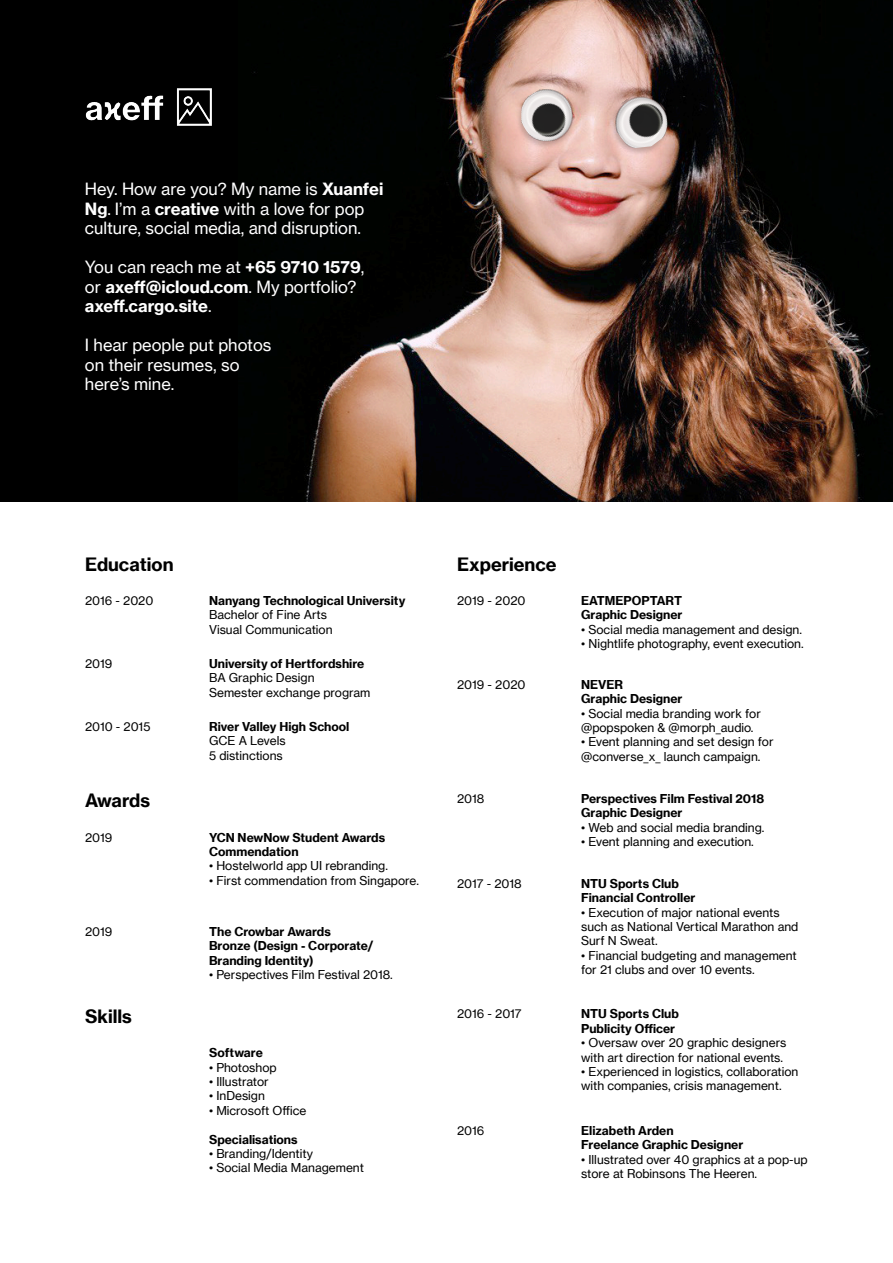
<style>
.page{position:relative;width:893px;height:1263px;background:#fff}
.page>*{position:absolute;margin:0;border:0;box-sizing:border-box;transform-origin:0 0}
.t1{font:700 18px "N Haas Grotesk TX Pro";color:#000}
.t2{font:16.5px/19.5px "N Haas Grotesk TX Pro";color:#fff}
.t3{font:700 16.5px/19.5px "N Haas Grotesk TX Pro";color:#fff}
.t4{font:12px/14.4px "N Haas Grotesk TX Pro";color:#000}
.t5{font:700 12px "N Haas Grotesk TX Pro";color:#000}
.s1{font-weight:700}
.s2{font-weight:400}
</style>
<div class="page">
<div style="left:0;top:0;width:893px;height:502px;background:#000"></div>
<img style="left:254px;top:0;width:629px;height:502px">
<img style="left:85px;top:88px;width:127px;height:38px">
<div style="left:515px;top:89px;width:61px;height:60px;background:#000;opacity:.2"></div>
<img style="left:521px;top:89px;width:53px;height:52px">
<div style="left:609px;top:94px;width:61px;height:62px;background:#000;opacity:.2"></div>
<img style="left:614px;top:93px;width:55px;height:56px">
<p class="t2" style="left:85px;top:179px;width:300px">Hey. How are you? My name is <span class="s1">Xuanfei<br>Ng</span>. I’m a <span class="s1">creative</span> with a love for pop culture, social media, and disruption.</p>
<p class="t3" style="left:85px;top:257px;width:281px"><span class="s2">You can reach me at</span> +65 9710 1579<span class="s2">, or</span> axeff@icloud.com<span class="s2">. My portfolio? </span>axeff.cargo.site<span class="s2">.</span></p>
<p class="t2" style="left:85px;top:335px;width:188px">I hear people put photos</p>
<p class="t2" style="left:85px;top:355px;width:156px">on their resumes, so</p>
<p class="t2" style="left:85px;top:374px;width:91px">here’s mine.</p>
<p class="t1" style="left:85px;top:553px;width:90px">Education</p>
<p class="t1" style="left:457px;top:553px;width:101px">Experience</p>
<p class="t4" style="left:85px;top:593px;width:70px">2016 - 2020</p>
<p class="t5" style="left:209px;top:593px;width:198px">Nanyang Technological University</p>
<p class="t4" style="left:209px;top:608px;width:120px">Bachelor of Fine Arts</p>
<p class="t4" style="left:209px;top:622px;width:125px">Visual Communication</p>
<p class="t4" style="left:457px;top:593px;width:70px">2019 - 2020</p>
<p class="t4" style="left:85px;top:656px;width:29px">2019</p>
<p class="t5" style="left:209px;top:656px;width:157px">University of Hertfordshire</p>
<p class="t4" style="left:209px;top:671px;width:107px">BA Graphic Design</p>
<p class="t4" style="left:209px;top:685px;width:163px">Semester exchange program</p>
<p class="t4" style="left:457px;top:677px;width:70px">2019 - 2020</p>
<p class="t4" style="left:85px;top:719px;width:67px">2010 - 2015</p>
<p class="t5" style="left:209px;top:719px;width:142px">River Valley High School</p>
<p class="t4" style="left:209px;top:734px;width:78px">GCE A Levels</p>
<p class="t4" style="left:209px;top:748px;width:75px">5 distinctions</p>
<p class="t1" style="left:85px;top:789px;width:67px">Awards</p>
<p class="t4" style="left:457px;top:791px;width:29px">2018</p>
<p class="t4" style="left:85px;top:830px;width:29px">2019</p>
<p class="t5" style="left:209px;top:829px;width:178px">YCN NewNow Student Awards</p>
<p class="t5" style="left:209px;top:844px;width:91px">Commendation</p>
<p class="t4" style="left:209px;top:859px;width:180px">• Hostelworld app UI rebranding.</p>
<p class="t4" style="left:209px;top:873px;width:211px">• First commendation from Singapore.</p>
<p class="t4" style="left:457px;top:876px;width:66px">2017 - 2018</p>
<p class="t4" style="left:85px;top:924px;width:29px">2019</p>
<p class="t5" style="left:209px;top:924px;width:123px">The Crowbar Awards</p>
<p class="t5" style="left:209px;top:938px;width:166px">Bronze (Design - Corporate/</p>
<p class="t5" style="left:209px;top:953px;width:106px">Branding Identity)</p>
<p class="t4" style="left:209px;top:967px;width:185px">• Perspectives Film Festival 2018.</p>
<p class="t1" style="left:85px;top:1005px;width:48px">Skills</p>
<p class="t4" style="left:457px;top:1007px;width:66px">2016 - 2017</p>
<p class="t5" style="left:209px;top:1045px;width:55px">Software</p>
<p class="t4" style="left:209px;top:1060px;width:69px">• Photoshop</p>
<p class="t4" style="left:209px;top:1074px;width:61px">• Illustrator</p>
<p class="t4" style="left:209px;top:1089px;width:57px">• InDesign</p>
<p class="t4" style="left:209px;top:1103px;width:99px">• Microsoft Office</p>
<p class="t5" style="left:209px;top:1132px;width:90px">Specialisations</p>
<p class="t4" style="left:209px;top:1146px;width:105px">• Branding/Identity</p>
<p class="t4" style="left:209px;top:1161px;width:156px">• Social Media Management</p>
<p class="t4" style="left:457px;top:1123px;width:29px">2016</p>
<p class="t5" style="left:581px;top:593px;width:102px">EATMEPOPTART</p>
<p class="t5" style="left:581px;top:607px;width:103px">Graphic Designer</p>
<p class="t4" style="left:581px;top:622px;width:222px">• Social media management and design.</p>
<p class="t4" style="left:581px;top:637px;width:224px">• Nightlife photography, event execution.</p>
<p class="t5" style="left:581px;top:677px;width:43px">NEVER</p>
<p class="t5" style="left:581px;top:691px;width:103px">Graphic Designer</p>
<p class="t4" style="left:581px;top:706px;width:181px">• Social media branding work for</p>
<p class="t4" style="left:581px;top:720px;width:174px">@popspoken &amp; @morph_audio.</p>
<p class="t4" style="left:581px;top:735px;width:194px">• Event planning and set design for</p>
<p class="t4" style="left:581px;top:749px;width:181px">@converse_x_ launch campaign.</p>
<p class="t5" style="left:581px;top:791px;width:185px">Perspectives Film Festival 2018</p>
<p class="t5" style="left:581px;top:805px;width:103px">Graphic Designer</p>
<p class="t4" style="left:581px;top:820px;width:185px">• Web and social media branding.</p>
<p class="t4" style="left:581px;top:834px;width:174px">• Event planning and execution.</p>
<p class="t5" style="left:581px;top:876px;width:99px">NTU Sports Club</p>
<p class="t5" style="left:581px;top:890px;width:116px">Financial Controller</p>
<p class="t4" style="left:581px;top:905px;width:219px">• Execution of major national events such as National Vertical Marathon and<br>Surf N Sweat.</p>
<p class="t4" style="left:581px;top:948px;width:217px">• Financial budgeting and management for 21 clubs and over 10 events.</p>
<p class="t5" style="left:581px;top:1006px;width:99px">NTU Sports Club</p>
<p class="t5" style="left:581px;top:1021px;width:95px">Publicity Officer</p>
<p class="t4" style="left:581px;top:1036px;width:207px">• Oversaw over 20 graphic designers with art direction for national events.</p>
<p class="t4" style="left:581px;top:1064px;width:219px">• Experienced in logistics, collaboration with companies, crisis management.</p>
<p class="t5" style="left:581px;top:1123px;width:94px">Elizabeth Arden</p>
<p class="t5" style="left:581px;top:1137px;width:164px">Freelance Graphic Designer</p>
<p class="t4" style="left:581px;top:1152px;width:228px">• Illustrated over 40 graphics at a pop-up store at Robinsons The Heeren.</p>
</div>
